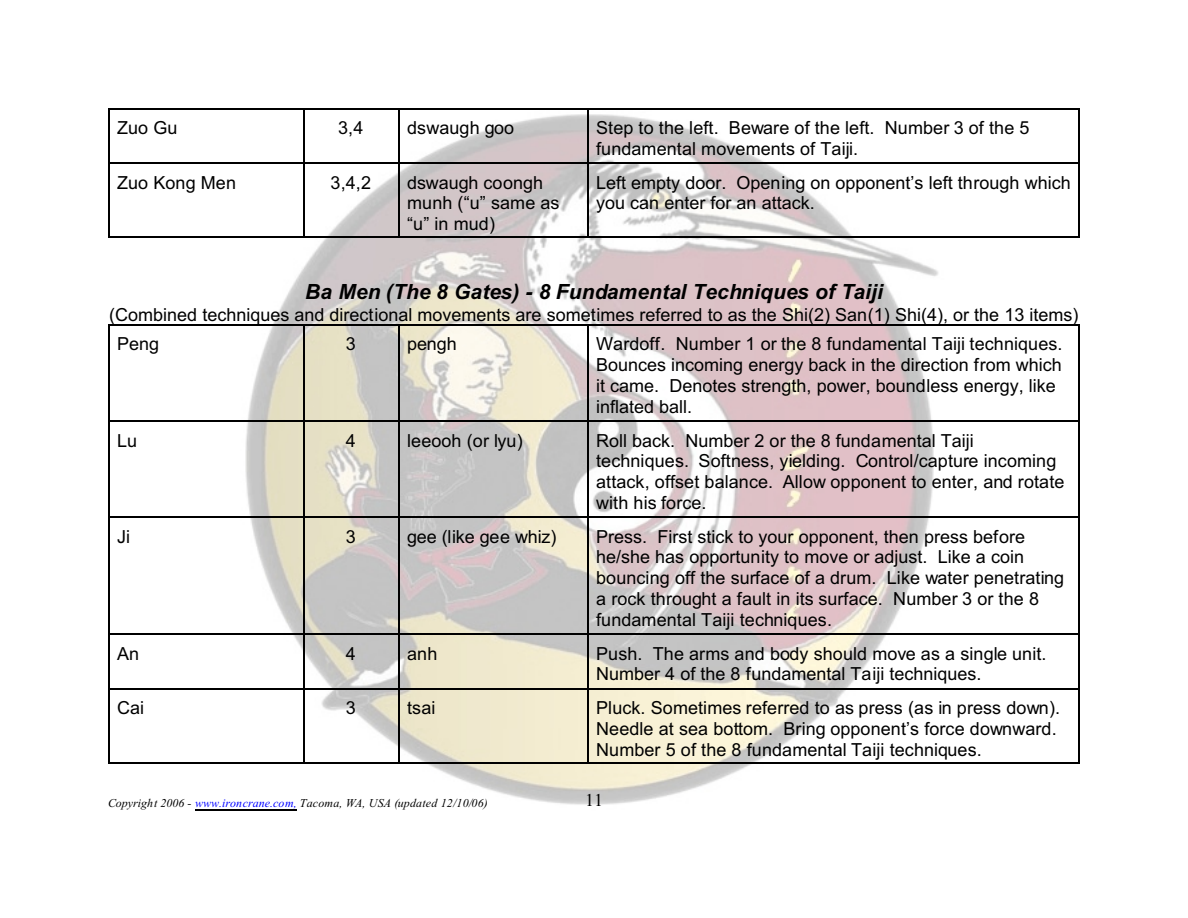
<style>
.page{position:relative;width:1188px;height:918px;background:#fff}
.page>*{position:absolute;margin:0;border:0;box-sizing:border-box;transform-origin:0 0}
.t1{font:italic 700 21px "Arial";letter-spacing:.01em;color:#000}
.t2{font:18px/20.7px "Arial";letter-spacing:.005em;color:#000}
.t3{font:18px "Times New Roman";color:#000}
.t4{font:italic 12px "Times New Roman";color:#000}
.s1{color:#00f}
</style>
<div class="page">
<img style="left:240px;top:110px;width:707px;height:695px">
<hr style="left:195px;top:809px;width:102px;height:1px;background:#000">
<hr style="left:108px;top:108px;width:1px;height:55px;background:#000">
<hr style="left:108px;top:108px;width:196px;height:1px;background:#000">
<hr style="left:304px;top:108px;width:1px;height:55px;background:#000">
<hr style="left:304px;top:108px;width:94px;height:1px;background:#000">
<hr style="left:398px;top:108px;width:2px;height:55px;background:#000">
<hr style="left:398px;top:108px;width:189px;height:1px;background:#000">
<hr style="left:587px;top:108px;width:2px;height:55px;background:#000">
<hr style="left:1079px;top:108px;width:1px;height:55px;background:#000">
<hr style="left:587px;top:108px;width:493px;height:1px;background:#000">
<hr style="left:108px;top:163px;width:1px;height:75px;background:#000">
<hr style="left:108px;top:163px;width:196px;height:1px;background:#000">
<hr style="left:108px;top:237px;width:196px;height:1px;background:#000">
<hr style="left:304px;top:163px;width:1px;height:75px;background:#000">
<hr style="left:304px;top:163px;width:94px;height:1px;background:#000">
<hr style="left:304px;top:237px;width:94px;height:1px;background:#000">
<hr style="left:398px;top:163px;width:2px;height:75px;background:#000">
<hr style="left:398px;top:163px;width:189px;height:1px;background:#000">
<hr style="left:398px;top:237px;width:189px;height:1px;background:#000">
<hr style="left:587px;top:163px;width:2px;height:75px;background:#000">
<hr style="left:1079px;top:163px;width:1px;height:75px;background:#000">
<hr style="left:587px;top:163px;width:493px;height:1px;background:#000">
<hr style="left:587px;top:237px;width:493px;height:1px;background:#000">
<hr style="left:108px;top:325px;width:1px;height:95px;background:#000">
<hr style="left:108px;top:325px;width:196px;height:1px;background:#000">
<hr style="left:304px;top:325px;width:1px;height:95px;background:#000">
<hr style="left:304px;top:325px;width:94px;height:1px;background:#000">
<hr style="left:398px;top:325px;width:2px;height:95px;background:#000">
<hr style="left:398px;top:325px;width:189px;height:1px;background:#000">
<hr style="left:587px;top:325px;width:2px;height:95px;background:#000">
<hr style="left:1079px;top:325px;width:1px;height:95px;background:#000">
<hr style="left:587px;top:325px;width:493px;height:1px;background:#000">
<hr style="left:108px;top:421px;width:1px;height:96px;background:#000">
<hr style="left:108px;top:421px;width:196px;height:1px;background:#000">
<hr style="left:304px;top:421px;width:1px;height:96px;background:#000">
<hr style="left:304px;top:421px;width:94px;height:1px;background:#000">
<hr style="left:398px;top:421px;width:2px;height:96px;background:#000">
<hr style="left:398px;top:421px;width:189px;height:1px;background:#000">
<hr style="left:587px;top:421px;width:2px;height:96px;background:#000">
<hr style="left:1079px;top:421px;width:1px;height:96px;background:#000">
<hr style="left:587px;top:421px;width:493px;height:1px;background:#000">
<hr style="left:108px;top:517px;width:1px;height:116px;background:#000">
<hr style="left:108px;top:517px;width:196px;height:1px;background:#000">
<hr style="left:304px;top:517px;width:1px;height:116px;background:#000">
<hr style="left:304px;top:517px;width:94px;height:1px;background:#000">
<hr style="left:398px;top:517px;width:2px;height:116px;background:#000">
<hr style="left:398px;top:517px;width:189px;height:1px;background:#000">
<hr style="left:587px;top:517px;width:2px;height:116px;background:#000">
<hr style="left:1079px;top:517px;width:1px;height:116px;background:#000">
<hr style="left:587px;top:517px;width:493px;height:1px;background:#000">
<hr style="left:108px;top:634px;width:1px;height:54px;background:#000">
<hr style="left:108px;top:634px;width:196px;height:1px;background:#000">
<hr style="left:304px;top:634px;width:1px;height:54px;background:#000">
<hr style="left:304px;top:634px;width:94px;height:1px;background:#000">
<hr style="left:398px;top:634px;width:2px;height:54px;background:#000">
<hr style="left:398px;top:634px;width:189px;height:1px;background:#000">
<hr style="left:587px;top:634px;width:2px;height:54px;background:#000">
<hr style="left:1079px;top:634px;width:1px;height:54px;background:#000">
<hr style="left:587px;top:634px;width:493px;height:1px;background:#000">
<hr style="left:108px;top:688px;width:1px;height:76px;background:#000">
<hr style="left:108px;top:688px;width:196px;height:2px;background:#000">
<hr style="left:108px;top:762px;width:196px;height:2px;background:#000">
<hr style="left:304px;top:688px;width:1px;height:76px;background:#000">
<hr style="left:304px;top:688px;width:94px;height:2px;background:#000">
<hr style="left:304px;top:762px;width:94px;height:2px;background:#000">
<hr style="left:398px;top:688px;width:2px;height:76px;background:#000">
<hr style="left:398px;top:688px;width:189px;height:2px;background:#000">
<hr style="left:398px;top:762px;width:189px;height:2px;background:#000">
<hr style="left:587px;top:688px;width:2px;height:76px;background:#000">
<hr style="left:1079px;top:688px;width:1px;height:76px;background:#000">
<hr style="left:587px;top:688px;width:493px;height:2px;background:#000">
<hr style="left:587px;top:762px;width:493px;height:2px;background:#000">
<p class="t2" style="left:117px;top:119px;width:62px">Zuo Gu</p>
<p class="t2" style="left:338px;top:119px;width:27px">3,4</p>
<p class="t2" style="left:407px;top:119px;width:109px">dswaugh goo</p>
<p class="t2" style="left:596px;top:119px;width:435px">Step to the left. Beware of the left. Number 3 of the 5 fundamental movements of Taiji.</p>
<p class="t2" style="left:117px;top:174px;width:121px">Zuo Kong Men</p>
<p class="t2" style="left:331px;top:174px;width:42px">3,4,2</p>
<p class="t2" style="left:407px;top:174px;width:154px">dswaugh coongh munh (“u” same as “u” in mud)</p>
<p class="t2" style="left:596px;top:174px;width:476px">Left empty door. Opening on opponent’s left through which you can enter for an attack.</p>
<p class="t1" style="left:305px;top:284px;width:579px">Ba Men (The 8 Gates) - 8 Fundamental Techniques of Taiji</p>
<p class="t2" style="left:117px;top:301px;width:963px;line-height:29.7px;text-indent:-8px">(Combined techniques and directional movements are sometimes referred to as the Shi(2) San(1) Shi(4), or the 13 items)<br>Peng</p>
<p class="t2" style="left:346px;top:335px;width:12px">3</p>
<p class="t2" style="left:407px;top:335px;width:51px">pengh</p>
<p class="t2" style="left:596px;top:335px;width:468px">Wardoff. Number 1 or the 8 fundamental Taiji techniques.<br>Bounces incoming energy back in the direction from which it came. Denotes strength, power, boundless energy, like inflated ball.</p>
<p class="t2" style="left:117px;top:432px;width:22px">Lu</p>
<p class="t2" style="left:346px;top:432px;width:12px">4</p>
<p class="t2" style="left:407px;top:432px;width:117px">leeooh (or lyu)</p>
<p class="t2" style="left:596px;top:432px;width:470px">Roll back. Number 2 or the 8 fundamental Taiji techniques. Softness, yielding. Control/capture incoming attack, offset balance. Allow opponent to enter, and rotate with his force.</p>
<p class="t2" style="left:117px;top:528px;width:14px">Ji</p>
<p class="t2" style="left:346px;top:528px;width:12px">3</p>
<p class="t2" style="left:407px;top:528px;width:151px">gee (like gee whiz)</p>
<p class="t2" style="left:596px;top:528px;width:469px">Press. First stick to your opponent, then press before he/she has opportunity to move or adjust. Like a coin bouncing off the surface of a drum. Like water penetrating a rock throught a fault in its surface. Number 3 or the 8 fundamental Taiji techniques.</p>
<p class="t2" style="left:117px;top:645px;width:24px">An</p>
<p class="t2" style="left:346px;top:645px;width:12px">4</p>
<p class="t2" style="left:407px;top:645px;width:32px">anh</p>
<p class="t2" style="left:596px;top:645px;width:452px">Push. The arms and body should move as a single unit.<br>Number 4 of the 8 fundamental Taiji techniques.</p>
<p class="t2" style="left:117px;top:699px;width:29px">Cai</p>
<p class="t2" style="left:346px;top:699px;width:12px">3</p>
<p class="t2" style="left:407px;top:699px;width:30px">tsai</p>
<p class="t2" style="left:596px;top:699px;width:465px">Pluck. Sometimes referred to as press (as in press down).<br>Needle at sea bottom. Bring opponent’s force downward.<br>Number 5 of the 8 fundamental Taiji techniques.</p>
<p class="t4" style="left:108px;top:799px;width:381px">Copyright 2006 - <span class="s1">www.ironcrane.com,</span> Tacoma, WA, USA (updated 12/10/06)</p>
<p class="t3" style="left:585px;top:794px;width:19px">11</p>
</div>
